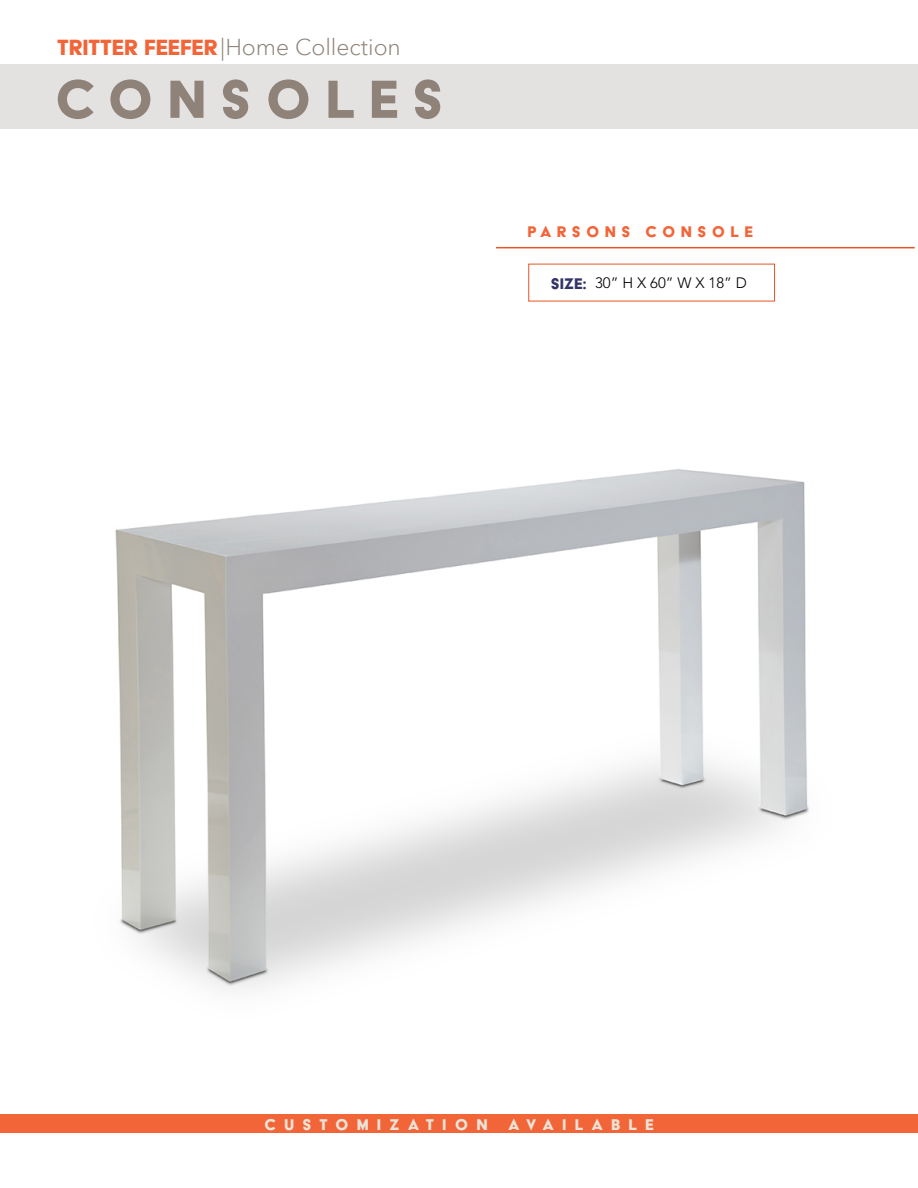
<style>
.page{position:relative;width:918px;height:1188px;background:#fff}
.page>*{position:absolute;margin:0;border:0;box-sizing:border-box;transform-origin:0 0}
.t1{font:61.8px "Acier BAT Text Solid";letter-spacing:.22em;color:#8e8279}
.t2{font:300 22.95px "Avenir Next LTW01";color:#8e8279}
.t3{font:18px "Acier BAT Text Solid";letter-spacing:.45em;color:#e9e2d5}
.t4{font:17.85px "Acier BAT Text Solid";letter-spacing:.3em;color:#f26539}
.t5{font:300 15px "Avenir LT Std";color:#000}
.s1{font-family:"Acier BAT Text Solid";font-weight:400;font-size:25.5px;color:#f26539}
.s2{font-family:"Acier BAT Text Solid";font-weight:400;font-size:17.85px;color:#323467}
</style>
<div class="page">
<img style="left:115px;top:469px;width:695px;height:521px">
<hr style="left:496px;top:247px;width:419px;height:2px;background:#e65525">
<div style="left:0;top:64px;width:918px;height:64px;background:#e4e2e1"></div>
<div style="left:0;top:1114px;width:918px;height:19px;background:#f26539"></div>
<p class="t2" style="left:57px;top:33px;width:345px"><span class="s1">TRITTER FEEFER</span>|Home Collection</p>
<h1 class="t1" style="left:54px;top:67px;width:391px">CONSOLES</h1>
<p class="t4" style="left:528px;top:222px;width:227px">PARSONS CONSOLE</p>
<p class="t5" style="left:551px;top:274px;width:198px"><span class="s2">SIZE:</span> 30” H X 60” W X 18” D</p>
<p class="t3" style="left:264px;top:1115px;width:391px">CUSTOMIZATION AVAILABLE</p>
</div>
